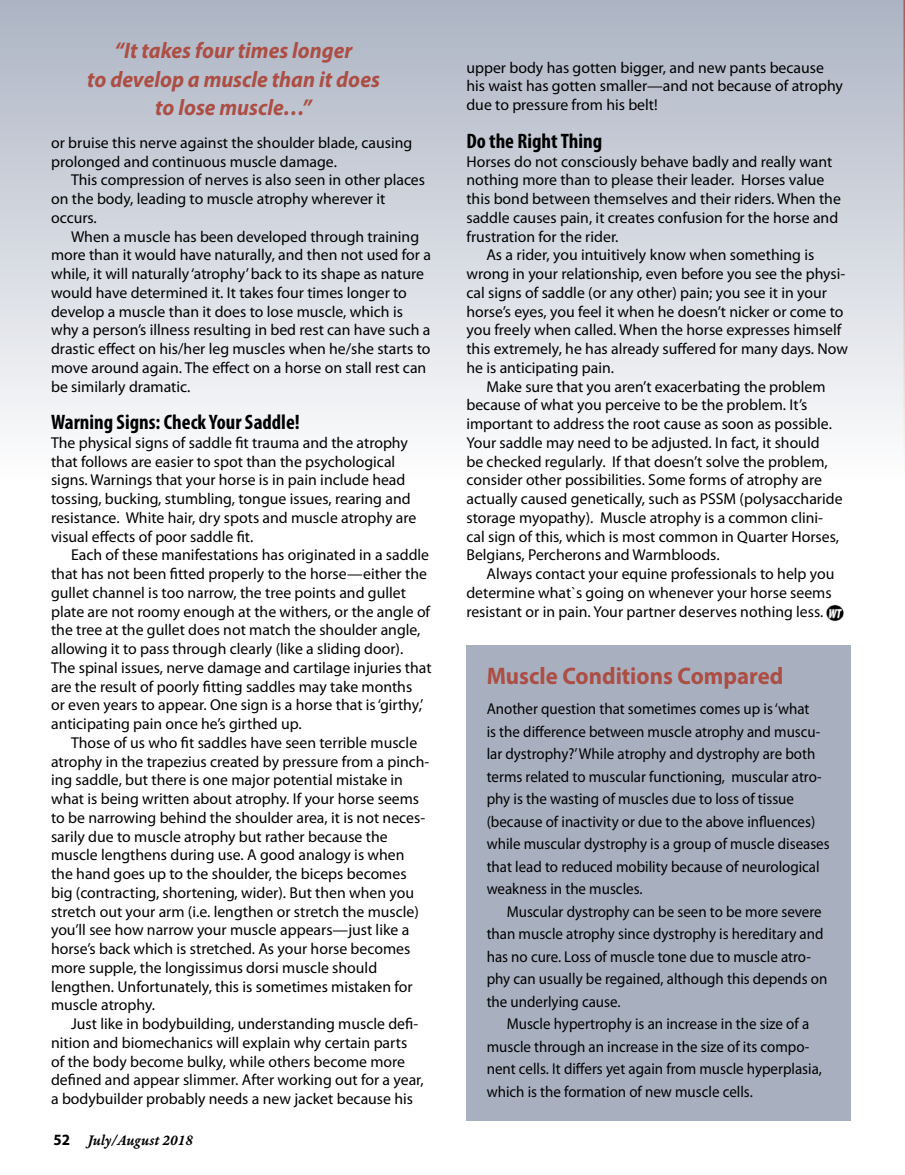
<style>
.page{position:relative;width:905px;height:1175px;background:#fff}
.page>*{position:absolute;margin:0;border:0;box-sizing:border-box;transform-origin:0 0}
.t1{font:700 24px "Myriad Pro";color:#ac4e44;scale:.95 1}
.t2{font:italic 700 22.5px/28.5px "Myriad Pro";color:#ac4e44;text-align:center;scale:.95 1}
.t3{font:700 condensed 21px "Myriad Pro";color:#000}
.t4{font:15.75px/18.8px "Myriad Pro";color:#000}
.t5{font:15.75px/22.5px "Myriad Pro";color:#000;scale:.95 1}
.t6{font:15.75px "Garamond Premr Pro Smbd It Capt";color:#000;scale:.95 1}
.s1{font-family:"Myriad Pro";font-weight:700}
</style>
<div class="page">
<svg style="left:0;top:0;width:904px;height:445px;background:#d1d5de"></svg>
<img style="left:826px;top:605px;width:8px;height:14px">
<div style="left:466px;top:646px;width:384px;height:474px;background:#a8b0c0"></div>
<h2 class="t2" style="left:87px;top:36px;width:310px">“It takes four times longer<br>to develop a muscle than it does to lose muscle…”</h2>
<p class="t4" style="left:51px;top:133px;width:363px">or bruise this nerve against the shoulder blade, causing prolonged and continuous muscle damage.</p>
<p class="t4" style="left:51px;top:170px;width:375px;text-indent:20px">This compression of nerves is also seen in other places on the body, leading to muscle atrophy wherever it occurs.</p>
<p class="t4" style="left:51px;top:227px;width:381px;text-indent:20px">When a muscle has been developed through training more than it would have naturally, and then not used for a while, it will naturally ‘atrophy’ back to its shape as nature would have determined it. It takes four times longer to develop a muscle than it does to lose muscle, which is why a person’s illness resulting in bed rest can have such a drastic effect on his/her leg muscles when he/she starts to move around again. The effect on a horse on stall rest can be similarly dramatic.</p>
<h3 class="t3" style="left:51px;top:409px;width:250px">Warning Signs: Check Your Saddle!</h3>
<p class="t4" style="left:51px;top:433px;width:367px">The physical signs of saddle fit trauma and the atrophy that follows are easier to spot than the psychological signs. Warnings that your horse is in pain include head tossing, bucking, stumbling, tongue issues, rearing and resistance. White hair, dry spots and muscle atrophy are visual effects of poor saddle fit.</p>
<p class="t4" style="left:51px;top:545px;width:382px;text-indent:20px">Each of these manifestations has originated in a saddle that has not been fitted properly to the horse—either the gullet channel is too narrow, the tree points and gullet plate are not roomy enough at the withers, or the angle of the tree at the gullet does not match the shoulder angle, allowing it to pass through clearly (like a sliding door).<br>The spinal issues, nerve damage and cartilage injuries that are the result of poorly fitting saddles may take months<br>or even years to appear. One sign is a horse that is ‘girthy,’ anticipating pain once he’s girthed up.</p>
<p class="t4" style="left:51px;top:733px;width:380px;text-indent:20px">Those of us who fit saddles have seen terrible muscle atrophy in the trapezius created by pressure from a pinch&shy;ing saddle, but there is one major potential mistake in what is being written about atrophy. If your horse seems to be narrowing behind the shoulder area, it is not neces&shy;sarily due to muscle atrophy but rather because the muscle lengthens during use. A good analogy is when the hand goes up to the shoulder, the biceps becomes big (contracting, shortening, wider). But then when you stretch out your arm (i.e. lengthen or stretch the muscle) you’ll see how narrow your muscle appears—just like a horse’s back which is stretched. As your horse becomes more supple, the longissimus dorsi muscle should lengthen. Unfortunately, this is sometimes mistaken for muscle atrophy.</p>
<p class="t4" style="left:51px;top:1014px;width:374px;text-indent:20px">Just like in bodybuilding, understanding muscle defi&shy;nition and biomechanics will explain why certain parts of the body become bulky, while others become more defined and appear slimmer. After working out for a year, a bodybuilder probably needs a new jacket because his</p>
<p class="t6" style="left:54px;top:1130px;width:148px"><span class="s1">52</span> July/August 2018</p>
<p class="t4" style="left:466px;top:58px;width:378px">upper body has gotten bigger, and new pants because his waist has gotten smaller—and not because of atrophy due to pressure from his belt!</p>
<h3 class="t3" style="left:466px;top:128px;width:137px">Do the Right Thing</h3>
<p class="t4" style="left:466px;top:152px;width:367px">Horses do not consciously behave badly and really want</p>
<p class="t4" style="left:466px;top:170px;width:359px">nothing more than to please their leader. Horses value</p>
<p class="t4" style="left:466px;top:189px;width:376px">this bond between themselves and their riders. When the</p>
<p class="t4" style="left:466px;top:208px;width:373px">saddle causes pain, it creates confusion for the horse and</p>
<p class="t4" style="left:466px;top:227px;width:154px">frustration for the rider.</p>
<p class="t4" style="left:486px;top:245px;width:329px">As a rider, you intuitively know when something is</p>
<p class="t4" style="left:466px;top:264px;width:380px">wrong in your relationship, even before you see the physi-</p>
<p class="t4" style="left:466px;top:283px;width:362px">cal signs of saddle (or any other) pain; you see it in your</p>
<p class="t4" style="left:466px;top:302px;width:378px">horse’s eyes, you feel it when he doesn’t nicker or come to</p>
<p class="t4" style="left:466px;top:320px;width:376px">you freely when called. When the horse expresses himself</p>
<p class="t4" style="left:466px;top:339px;width:383px">this extremely, he has already suffered for many days. Now</p>
<p class="t4" style="left:466px;top:358px;width:149px">he is anticipating pain.</p>
<p class="t4" style="left:486px;top:377px;width:340px">Make sure that you aren’t exacerbating the problem</p>
<p class="t4" style="left:466px;top:395px;width:342px">because of what you perceive to be the problem. It’s</p>
<p class="t4" style="left:466px;top:414px;width:367px">important to address the root cause as soon as possible.</p>
<p class="t4" style="left:466px;top:433px;width:354px">Your saddle may need to be adjusted. In fact, it should</p>
<p class="t4" style="left:466px;top:451px;width:363px">be checked regularly. If that doesn’t solve the problem,</p>
<p class="t4" style="left:466px;top:470px;width:357px">consider other possibilities. Some forms of atrophy are</p>
<p class="t4" style="left:466px;top:489px;width:378px">actually caused genetically, such as PSSM (polysaccharide</p>
<p class="t4" style="left:466px;top:508px;width:358px">storage myopathy). Muscle atrophy is a common clini-</p>
<p class="t4" style="left:466px;top:526px;width:374px">cal sign of this, which is most common in Quarter Horses,</p>
<p class="t4" style="left:466px;top:545px;width:255px">Belgians, Percherons and Warmbloods.</p>
<p class="t4" style="left:486px;top:564px;width:349px">Always contact your equine professionals to help you</p>
<p class="t4" style="left:466px;top:583px;width:367px">determine what`s going on whenever your horse seems</p>
<p class="t4" style="left:466px;top:601px;width:358px">resistant or in pain. Your partner deserves nothing less.</p>
<h1 class="t1" style="left:486px;top:660px;width:314px">Muscle Conditions Compared</h1>
<p class="t5" style="left:486px;top:697px;width:362px">Another question that sometimes comes up is ‘what<br>is the difference between muscle atrophy and muscu&shy;lar dystrophy?’ While atrophy and dystrophy are both terms related to muscular functioning, muscular atro&shy;phy is the wasting of muscles due to loss of tissue (because of inactivity or due to the above influences) while muscular dystrophy is a group of muscle diseases that lead to reduced mobility because of neurological weakness in the muscles.</p>
<p class="t5" style="left:486px;top:900px;width:360px;text-indent:20px">Muscular dystrophy can be seen to be more severe than muscle atrophy since dystrophy is hereditary and has no cure. Loss of muscle tone due to muscle atro&shy;phy can usually be regained, although this depends on the underlying cause.</p>
<p class="t5" style="left:486px;top:1012px;width:354px;text-indent:20px">Muscle hypertrophy is an increase in the size of a muscle through an increase in the size of its compo&shy;nent cells. It differs yet again from muscle hyperplasia, which is the formation of new muscle cells.</p>
</div>
